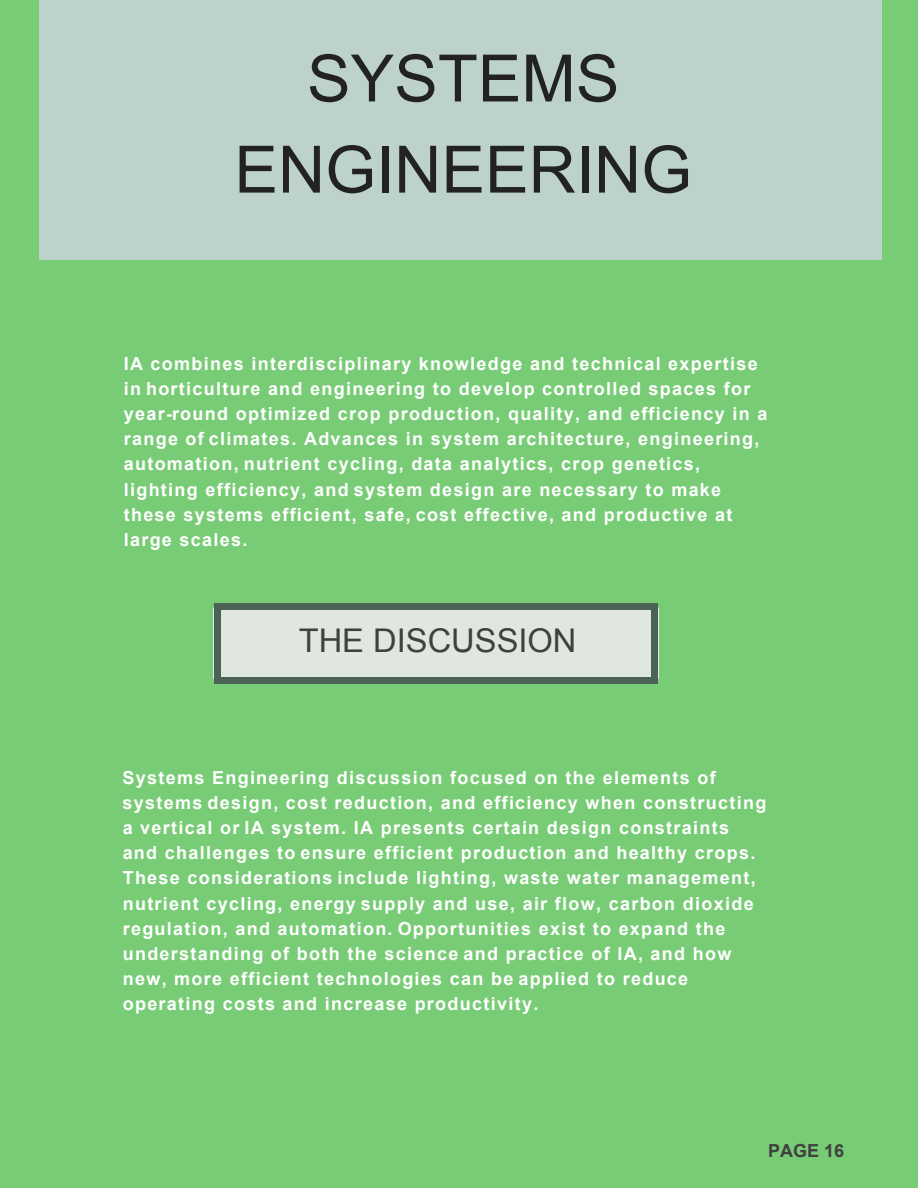
<style>
.page{position:relative;width:918px;height:1188px;background:#78cc76}
.page>*{position:absolute;margin:0;border:0;box-sizing:border-box;transform-origin:0 0}
.t1{font:65.4px/91.2px "Arial";color:#222;text-align:center}
.t2{font:32.7px "Arial";color:#404040}
.t3{font:700 18px/25.2px "Arial";letter-spacing:.07em;color:#fff}
.t4{font:700 18px "Arial";color:#404040}
</style>
<div class="page">
<div style="left:39px;top:0;width:843px;height:260px;background:#bcd2cb"></div>
<div style="left:214px;top:608px;width:444px;height:71px;background:#e0e7df"></div>
<div style="left:651px;top:677px;width:7px;height:7px;background:#4b6356"></div>
<div style="left:214px;top:610px;width:7px;height:67px;background:#4b6356"></div>
<div style="left:214px;top:677px;width:7px;height:7px;background:#4b6356"></div>
<div style="left:651px;top:610px;width:7px;height:67px;background:#4b6356"></div>
<div style="left:220px;top:677px;width:432px;height:7px;background:#4b6356"></div>
<div style="left:651px;top:603px;width:7px;height:7px;background:#4b6356"></div>
<div style="left:214px;top:603px;width:7px;height:7px;background:#4b6356"></div>
<div style="left:220px;top:603px;width:432px;height:7px;background:#4b6356"></div>
<h1 class="t1" style="left:234px;top:34px;width:459px">SYSTEMS<br>ENGINEERING</h1>
<p class="t3" style="left:124px;top:351px;width:645px">IA combines interdisciplinary knowledge and technical expertise in horticulture and engineering to develop controlled spaces for year-round optimized crop production, quality, and efficiency in a range of climates. Advances in system architecture, engineering, automation, nutrient cycling, data analytics, crop genetics, lighting efficiency, and system design are necessary to make these systems efficient, safe, cost effective, and productive at large scales.</p>
<h1 class="t2" style="left:299px;top:619px;width:279px">THE DISCUSSION</h1>
<p class="t3" style="left:123px;top:765px;width:645px">Systems Engineering discussion focused on the elements of systems design, cost reduction, and efficiency when constructing a vertical or IA system. IA presents certain design constraints and challenges to ensure efficient production and healthy crops.<br>These considerations include lighting, waste water management, nutrient cycling, energy supply and use, air flow, carbon dioxide regulation, and automation. Opportunities exist to expand the understanding of both the science and practice of IA, and how new, more efficient technologies can be applied to reduce operating costs and increase productivity.</p>
<p class="t4" style="left:768px;top:1139px;width:78px">PAGE 16</p>
</div>
